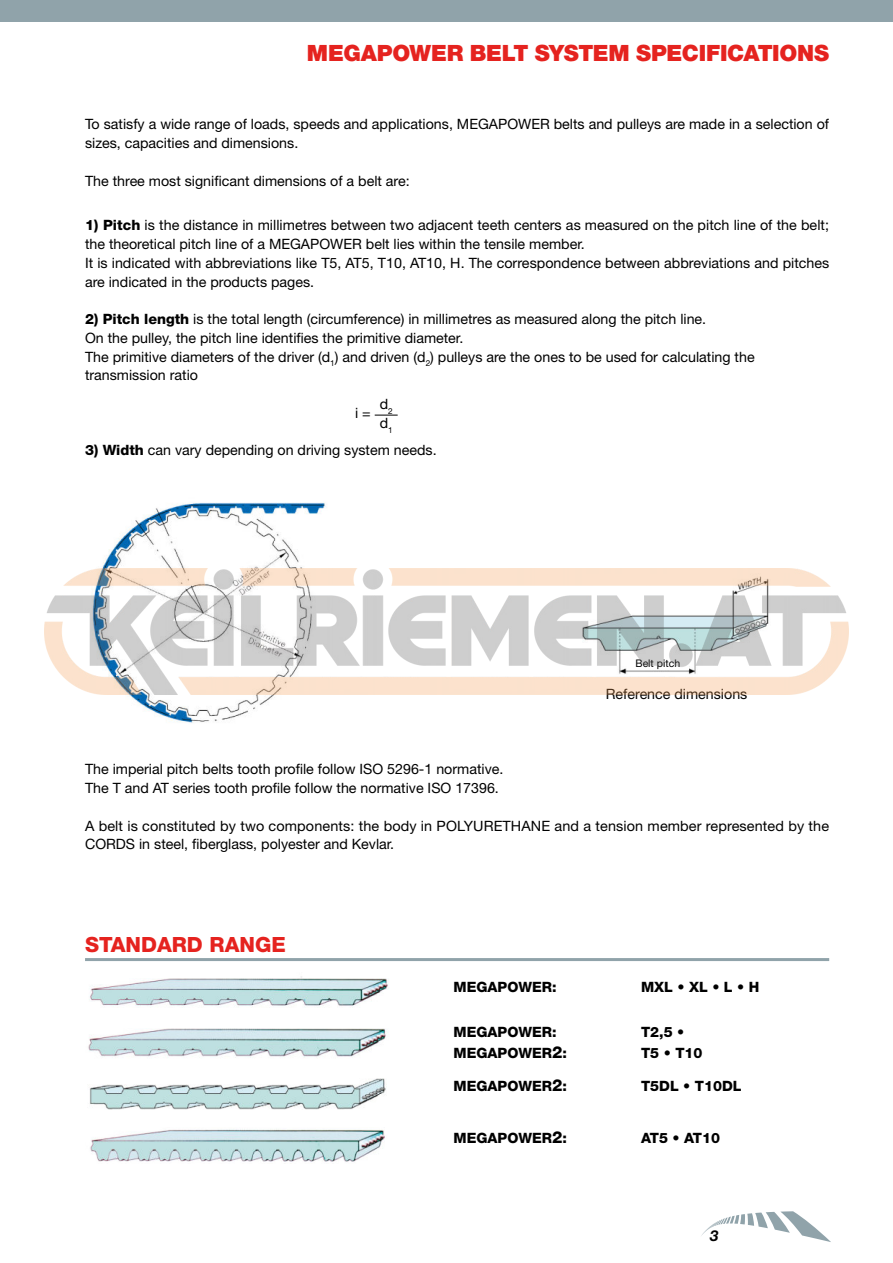
<style>
.page{position:relative;width:893px;height:1263px;background:#fff}
.page>*{position:absolute;margin:0;border:0;box-sizing:border-box;transform-origin:0 0}
.t1{font:900 22.5px "Helvetica Neue LT Std";letter-spacing:-.01em;color:#e5231f}
.t2{font:800 21px "Helvetica Neue LT Std";color:#e5231f}
.t3{font:italic 700 15px "Helvetica Neue LT Std";color:#000}
.t4{font:14.25px/18.8px "Helvetica Neue LT Std";color:#000}
.t5{font:800 14.25px "Helvetica Neue LT Std";color:#000}
.t6{font:10.5px "Helvetica Neue LT Std";color:#000}
.s1{font-weight:800}
.s2{font-size:16.5px}
</style>
<div class="page">
<svg style="left:701px;top:1211px;width:130px;height:31px"></svg>
<svg style="left:375px;top:415px;width:23px;height:1px"></svg>
<hr style="left:85px;top:958px;width:744px;height:3px;background:#90a3aa">
<div style="left:0;top:0;width:893px;height:21px;background:#90a3aa"></div>
<img style="left:89px;top:976px;width:300px;height:30px">
<img style="left:88px;top:1028px;width:300px;height:30px">
<img style="left:89px;top:1078px;width:297px;height:31px">
<img style="left:90px;top:1129px;width:295px;height:33px">
<img style="left:102px;top:502px;width:224px;height:221px">
<img style="left:45px;top:568px;width:803px;height:127px">
<h1 class="t1" style="left:307px;top:39px;width:524px">MEGAPOWER BELT SYSTEM SPECIFICATIONS</h1>
<p class="t4" style="left:85px;top:115px;width:746px">To satisfy a wide range of loads, speeds and applications, MEGAPOWER belts and pulleys are made in a selection of sizes, capacities and dimensions.</p>
<p class="t4" style="left:85px;top:171px;width:326px">The three most significant dimensions of a belt are:</p>
<p class="t4" style="left:85px;top:216px;width:746px"><span class="s1">1) Pitch</span> is the distance in millimetres between two adjacent teeth centers as measured on the pitch line of the belt; the theoretical pitch line of a MEGAPOWER belt lies within the tensile member.<br>It is indicated with abbreviations like T5, AT5, T10, AT10, H. The correspondence between abbreviations and pitches are indicated in the products pages.</p>
<p class="t4" style="left:85px;top:309px;width:671px"><span class="s1">2) Pitch length</span> is the total length (circumference) in millimetres as measured along the pitch line.<br>On the pulley, the pitch line identifies the primitive diameter.<br>The primitive diameters of the driver (d<sub>1</sub>) and driven (d<sub>2</sub>) pulleys are the ones to be used for calculating the transmission ratio</p>
<p class="t4" style="left:355px;top:403px;width:17px">i =</p>
<p class="t4" style="left:380px;top:395px;width:15px">d<sub>2 </sub>d<sub>1</sub></p>
<p class="t4" style="left:85px;top:441px;width:353px"><span class="s1">3) Width</span> can vary depending on driving system needs.</p>
<p class="t6" style="left:635px;top:657px;width:46px">Belt pitch</p>
<p class="t4" style="left:606px;top:685px;width:143px">Reference dimensions</p>
<p class="t4" style="left:85px;top:760px;width:420px">The imperial pitch belts tooth profile follow ISO 5296-1 normative.<br>The T and AT series tooth profile follow the normative ISO 17396.</p>
<p class="t4" style="left:85px;top:816px;width:745px">A belt is constituted by two components: the body in POLYURETHANE and a tension member represented by the<br>CORDS in steel, fiberglass, polyester and Kevlar.</p>
<h2 class="t2" style="left:85px;top:932px;width:202px">STANDARD RANGE</h2>
<p class="t5" style="left:454px;top:978px;width:105px">MEGAPOWER:</p>
<p class="t5" style="left:641px;top:978px;width:120px">MXL • XL • L • H</p>
<p class="t5" style="left:454px;top:1023px;width:105px">MEGAPOWER:</p>
<p class="t5" style="left:641px;top:1023px;width:45px">T2,5 •</p>
<p class="t5" style="left:454px;top:1044px;width:115px">MEGAPOWER<span class="s2">2</span>:</p>
<p class="t5" style="left:641px;top:1044px;width:63px">T5 • T10</p>
<p class="t5" style="left:454px;top:1077px;width:115px">MEGAPOWER<span class="s2">2</span>:</p>
<p class="t5" style="left:641px;top:1077px;width:102px">T5DL • T10DL</p>
<p class="t5" style="left:454px;top:1130px;width:115px">MEGAPOWER<span class="s2">2</span>:</p>
<p class="t5" style="left:641px;top:1130px;width:80px">AT5 • AT10</p>
<p class="t3" style="left:710px;top:1226px;width:10px">3</p>
</div>
